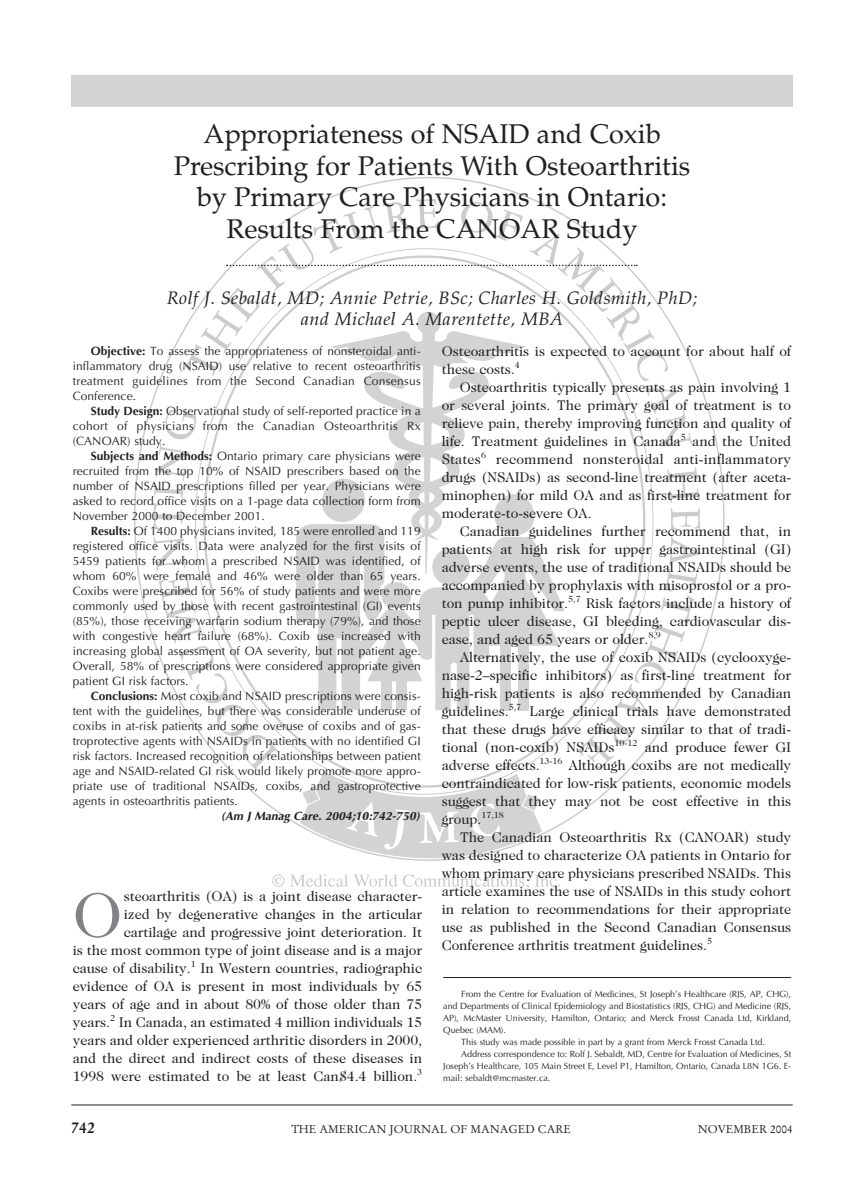
<style>
.page{position:relative;width:864px;height:1188px;background:#fff}
.page>*{position:absolute;margin:0;border:0;box-sizing:border-box;transform-origin:0 0}
.t1{font:63.45px "Caslon Two Twenty Four";color:#808285}
.t2{font:27px/31.5px "Palatino";color:#231f20;text-align:center}
.t3{font:italic 18px/21px "Palatino";letter-spacing:.025em;color:#231f20;text-align:center}
.t4{font:700 15.75px "Stempel Garamond";color:#231f20}
.t5{font:14.25px/18px "Caslon Two Twenty Four";letter-spacing:-.005em;color:#231f20;text-align:justify}
.t6{font:12px/15px "Optima";letter-spacing:.005em;color:#231f20;text-align:justify}
.t7{font:italic 700 12px "Optima";color:#231f20}
.t8{font:11.25px "Stempel Garamond";color:#231f20}
.t9{font:9px "Optima";letter-spacing:-.005em;color:#231f20}
.s1{font-weight:700}
</style>
<div class="page">
<hr style="left:71px;top:1105px;width:722px;height:1px;background:#231f20">
<div style="left:71px;top:76px;width:722px;height:31px;background:#d1d3d4"></div>
<svg style="left:152px;top:199px;width:549px;height:690px"></svg>
<hr style="left:443px;top:977px;width:348px;height:1px;background:#231f20">
<h2 class="t2" style="left:174px;top:121px;width:518px">Appropriateness of NSAID and Coxib Prescribing for Patients With Osteoarthritis by Primary Care Physicians in Ontario:<br>Results From the CANOAR Study</h2>
<p class="t3" style="left:167px;top:289px;width:532px">Rolf J. Sebaldt, MD; Annie Petrie, BSc; Charles H. Goldsmith, PhD; and Michael A. Marentette, MBA</p>
<p class="t6" style="left:73px;top:344px;width:349px;text-indent:18px"><span class="s1">Objective:</span> To assess the appropriateness of nonsteroidal anti&shy;inflammatory drug (NSAID) use relative to recent osteoarthritis treatment guidelines from the Second Canadian Consensus Conference.</p>
<p class="t6" style="left:73px;top:404px;width:349px;text-indent:18px"><span class="s1">Study Design:</span> Observational study of self-reported practice in a cohort of physicians from the Canadian Osteoarthritis Rx (CANOAR) study.</p>
<p class="t6" style="left:73px;top:449px;width:349px;text-indent:18px"><span class="s1">Subjects and Methods:</span> Ontario primary care physicians were recruited from the top 10% of NSAID prescribers based on the number of NSAID prescriptions filled per year. Physicians were asked to record office visits on a 1-page data collection form from November 2000 to December 2001.</p>
<p class="t6" style="left:73px;top:524px;width:349px;text-indent:18px"><span class="s1">Results:</span> Of 1400 physicians invited, 185 were enrolled and 119 registered office visits. Data were analyzed for the first visits of 5459 patients for whom a prescribed NSAID was identified, of whom 60% were female and 46% were older than 65 years.<br>Coxibs were prescribed for 56% of study patients and were more commonly used by those with recent gastrointestinal (GI) events (85%), those receiving warfarin sodium therapy (79%), and those with congestive heart failure (68%). Coxib use increased with increasing global assessment of OA severity, but not patient age.<br>Overall, 58% of prescriptions were considered appropriate given patient GI risk factors.</p>
<p class="t6" style="left:73px;top:689px;width:349px;text-indent:18px"><span class="s1">Conclusions:</span> Most coxib and NSAID prescriptions were consis&shy;tent with the guidelines, but there was considerable underuse of coxibs in at-risk patients and some overuse of coxibs and of gas&shy;troprotective agents with NSAIDs in patients with no identified GI risk factors. Increased recognition of relationships between patient age and NSAID-related GI risk would likely promote more appro&shy;priate use of traditional NSAIDs, coxibs, and gastroprotective agents in osteoarthritis patients.</p>
<p class="t7" style="left:221px;top:811px;width:200px">(Am J Manag Care. 2004;10:742-750)</p>
<p class="t5" style="left:442px;top:343px;width:351px">Osteoarthritis is expected to account for about half of these costs.<sup>4</sup></p>
<p class="t5" style="left:442px;top:379px;width:351px;text-indent:18px">Osteoarthritis typically presents as pain involving 1 or several joints. The primary goal of treatment is to relieve pain, thereby improving function and quality of life. Treatment guidelines in Canada<sup>5</sup> and the United States<sup>6</sup> recommend nonsteroidal anti-inflammatory drugs (NSAIDs) as second-line treatment (after aceta&shy;minophen) for mild OA and as first-line treatment for moderate-to-severe OA.</p>
<p class="t5" style="left:442px;top:523px;width:351px;text-indent:18px">Canadian guidelines further recommend that, in patients at high risk for upper gastrointestinal (GI) adverse events, the use of traditional NSAIDs should be accompanied by prophylaxis with misoprostol or a pro&shy;ton pump inhibitor.<sup>5,7</sup> Risk factors include a history of peptic ulcer disease, GI bleeding, cardiovascular dis&shy;ease, and aged 65 years or older.<sup>8,9</sup></p>
<p class="t5" style="left:442px;top:649px;width:351px;text-indent:18px">Alternatively, the use of coxib NSAIDs (cyclooxyge&shy;nase-2–specific inhibitors) as first-line treatment for high-risk patients is also recommended by Canadian guidelines.<sup>5,7</sup> Large clinical trials have demonstrated that these drugs have efficacy similar to that of tradi&shy;tional (non-coxib) NSAIDs<sup>10-12</sup> and produce fewer GI adverse effects.<sup>13-16</sup> Although coxibs are not medically contraindicated for low-risk patients, economic models suggest that they may not be cost effective in this group.<sup>17,18</sup></p>
<p class="t5" style="left:442px;top:829px;width:351px;text-indent:18px">The Canadian Osteoarthritis Rx (CANOAR) study was designed to characterize OA patients in Ontario for whom primary care physicians prescribed NSAIDs. This article examines the use of NSAIDs in this study cohort in relation to recommendations for their appropriate use as published in the Second Canadian Consensus Conference arthritis treatment guidelines.<sup>5</sup></p>
<p class="t5" style="left:73px;top:888px;width:351px;text-align:right">steoarthritis (OA) is a joint disease character-<br>ized by degenerative changes in the articular cartilage and progressive joint deterioration. It<br>is the most common type of joint disease and is a major cause of disability.<sup>1</sup> In Western countries, radiographic evidence of OA is present in most individuals by 65 years of age and in about 80% of those older than 75 years.<sup>2</sup> In Canada, an estimated 4 million individuals 15 years and older experienced arthritic disorders in 2000, and the direct and indirect costs of these diseases in 1998 were estimated to be at least Can$4.4 billion.<sup>3</sup></p>
<h1 class="t1" style="left:73px;top:890px;width:51px">O</h1>
<p class="t9" style="left:461px;top:990px;width:331px">From the Centre for Evaluation of Medicines, St Joseph’s Healthcare (RJS, AP, CHG),</p>
<p class="t9" style="left:443px;top:1002px;width:349px">and Departments of Clinical Epidemiology and Biostatistics (RJS, CHG) and Medicine (RJS,</p>
<p class="t9" style="left:443px;top:1014px;width:349px">AP), McMaster University, Hamilton, Ontario; and Merck Frosst Canada Ltd, Kirkland,</p>
<p class="t9" style="left:443px;top:1026px;width:64px">Quebec (MAM).</p>
<p class="t9" style="left:461px;top:1038px;width:305px">This study was made possible in part by a grant from Merck Frosst Canada Ltd.</p>
<p class="t9" style="left:461px;top:1050px;width:331px">Address correspondence to: Rolf J. Sebaldt, MD, Centre for Evaluation of Medicines, St</p>
<p class="t9" style="left:443px;top:1062px;width:349px">Joseph’s Healthcare, 105 Main Street E, Level P1, Hamilton, Ontario, Canada L8N 1G6. E-</p>
<p class="t9" style="left:443px;top:1074px;width:109px">mail: sebaldt@mcmaster.ca.</p>
<p class="t4" style="left:71px;top:1121px;width:25px">742</p>
<p class="t8" style="left:291px;top:1125px;width:281px">THE AMERICAN JOURNAL OF MANAGED CARE</p>
<p class="t8" style="left:698px;top:1125px;width:96px">NOVEMBER 2004</p>
</div>
